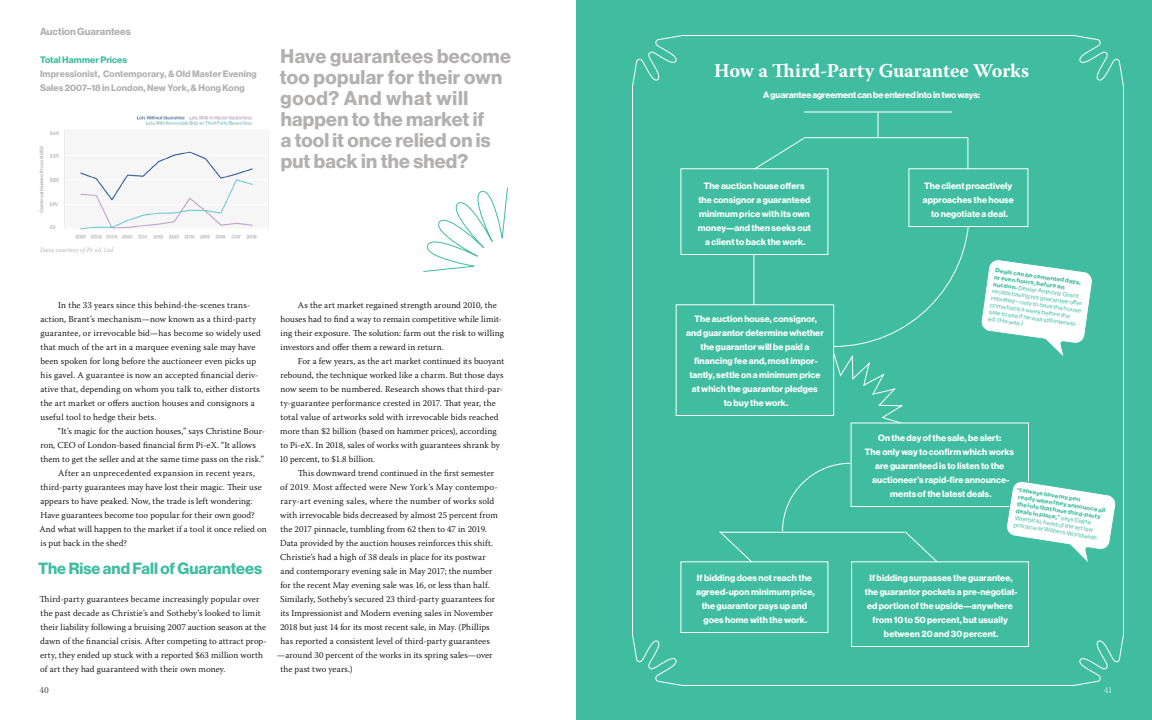
<style>
.page{position:relative;width:1152px;height:720px;background:#fff}
.page>*{position:absolute;margin:0;border:0;box-sizing:border-box;transform-origin:0 0}
.t1{font:700 19.5px/21px "Haas Grot Disp 75";letter-spacing:.01em;color:#b3b0b0}
.t2{font:700 19.5px "Warnock Pro";color:#fff}
.t3{font:700 16px "Haas Grot Disp 75";color:#40bda1}
.t4{font:700 10px "Haas Grot Disp 75";letter-spacing:.005em;color:#b3b0b0}
.t5{font:700 9.2px/14px "Haas Grot Disp 75";letter-spacing:.01em;color:#b3b0b0}
.t6{font:700 9.2px "Haas Grot Disp 75";letter-spacing:.01em;color:#40bda1}
.t7{font:300 9px/14px "Warnock Pro";letter-spacing:.01em;color:#000}
.t8{font:700 9px/14px "Haas Grot Disp 75";letter-spacing:.01em;color:#fff;text-align:center}
.t9{font:300 9px "Warnock Pro";letter-spacing:.03em;color:#000}
.t10{font:700 9px "Haas Grot Disp 75";letter-spacing:-.01em;color:#fff}
.t11{font:9px "Warnock Pro Light Disp";color:#000}
.t12{font:9px "Warnock Pro Light Disp";color:#fff}
.t13{font:italic 6.5px "Warnock Pro";letter-spacing:.025em;color:#b3b0b0}
.t14{font:6px/7px "Haas Grot Disp 55 Roman";color:#40bda1;scale:1.08 1}
.t15{font:700 6px/7px "Haas Grot Disp 75";color:#40bda1;scale:1.08 1}
.s1{font-family:"Haas Grot Disp 75";font-weight:700}
.s2{font-family:"Haas Grot Disp 55 Roman";font-weight:400}
</style>
<div class="page">
<div style="left:576px;top:0;width:576px;height:720px;background:#40bda1"></div>
<svg style="left:423px;top:187px;width:85px;height:85px"></svg>
<svg style="left:632px;top:35px;width:492px;height:651px"></svg>
<img style="left:39px;top:115px;width:230px;height:124px">
<hr style="left:804px;top:112px;width:148px;height:1px;background:#fff">
<p class="t4" style="left:40px;top:26px;width:92px">Auction Guarantees</p>
<h1 class="t1" style="left:280px;top:46px;width:233px">Have guarantees become too popular for their own good? And what will happen to the market if<br>a tool it once relied on is put back in the shed?</h1>
<p class="t6" style="left:40px;top:54px;width:89px">Total Hammer Prices</p>
<p class="t5" style="left:40px;top:67px;width:218px">Impressionist, Contemporary, &amp; Old Master Evening<br>Sales 2007–18 in London, New York, &amp; Hong Kong</p>
<h1 class="t2" style="left:714px;top:59px;width:316px">How a Third-Party Guarantee Works</h1>
<p class="t10" style="left:763px;top:90px;width:218px">A guarantee agreement can be entered into in two ways:</p>
<p class="t13" style="left:40px;top:246px;width:75px">Data courtesy of Pi-eX Ltd</p>
<p class="t7" style="left:40px;top:298px;width:222px;text-indent:18px">In the 33 years since this behind-the-scenes trans&shy;action, Brant’s mechanism—now known as a third-party guarantee, or irrevocable bid—has become so widely used that much of the art in a marquee evening sale may have been spoken for long before the auctioneer even picks up his gavel. A guarantee is now an accepted financial deriv&shy;ative that, depending on whom you talk to, either distorts the art market or offers auction houses and consignors a useful tool to hedge their bets.</p>
<p class="t7" style="left:58px;top:424px;width:209px">“It’s magic for the auction houses,” says Christine Bour-</p>
<p class="t7" style="left:40px;top:438px;width:217px">ron, CEO of London-based financial firm Pi-eX. “It allows</p>
<p class="t7" style="left:40px;top:452px;width:225px">them to get the seller and at the same time pass on the risk.”</p>
<p class="t7" style="left:58px;top:466px;width:199px">After an unprecedented expansion in recent years,</p>
<p class="t7" style="left:40px;top:480px;width:223px">third-party guarantees may have lost their magic. Their use</p>
<p class="t7" style="left:40px;top:494px;width:214px">appears to have peaked. Now, the trade is left wondering:</p>
<p class="t7" style="left:40px;top:508px;width:216px">Have guarantees become too popular for their own good?</p>
<p class="t7" style="left:39px;top:522px;width:229px">And what will happen to the market if a tool it once relied on</p>
<p class="t7" style="left:41px;top:536px;width:88px">is put back in the shed?</p>
<h2 class="t3" style="left:38px;top:559px;width:225px">The Rise and Fall of Guarantees</h2>
<p class="t7" style="left:40px;top:592px;width:229px">Third-party guarantees became increasingly popular over the past decade as Christie’s and Sotheby’s looked to limit their liability following a bruising 2007 auction season at the dawn of the financial crisis. After competing to attract prop&shy;erty, they ended up stuck with a reported $63 million worth of art they had guaranteed with their own money.</p>
<p class="t7" style="left:281px;top:298px;width:225px;text-indent:17px">As the art market regained strength around 2010, the houses had to find a way to remain competitive while limit&shy;ing their exposure. The solution: farm out the risk to willing investors and offer them a reward in return.</p>
<p class="t7" style="left:280px;top:354px;width:226px;text-indent:18px">For a few years, as the art market continued its buoyant rebound, the technique worked like a charm. But those days now seem to be numbered. Research shows that third-par&shy;ty-guarantee performance crested in 2017. That year, the total value of artworks sold with irrevocable bids reached more than $2 billion (based on hammer prices), according to Pi-eX. In 2018, sales of works with guarantees shrank by 10 percent, to $1.8 billion.</p>
<p class="t7" style="left:298px;top:466px;width:198px">This downward trend continued in the first semester</p>
<p class="t7" style="left:280px;top:480px;width:219px">of 2019. Most affected were New York’s May contempo-</p>
<p class="t9" style="left:280px;top:496px;width:216px">rary-art evening sales, where the number of works sold</p>
<p class="t7" style="left:280px;top:508px;width:219px">with irrevocable bids decreased by almost 25 percent from</p>
<p class="t7" style="left:280px;top:522px;width:208px">the 2017 pinnacle, tumbling from 62 then to 47 in 2019.</p>
<p class="t7" style="left:280px;top:536px;width:214px">Data provided by the auction houses reinforces this shift.</p>
<p class="t7" style="left:280px;top:550px;width:207px">Christie’s had a high of 38 deals in place for its postwar</p>
<p class="t7" style="left:280px;top:564px;width:214px">and contemporary evening sale in May 2017; the number</p>
<p class="t7" style="left:280px;top:578px;width:211px">for the recent May evening sale was 16, or less than half.</p>
<p class="t7" style="left:280px;top:592px;width:216px">Similarly, Sotheby’s secured 23 third-party guarantees for</p>
<p class="t7" style="left:281px;top:606px;width:214px">its Impressionist and Modern evening sales in November</p>
<p class="t7" style="left:280px;top:620px;width:211px">2018 but just 14 for its most recent sale, in May. (Phillips</p>
<p class="t7" style="left:281px;top:634px;width:211px">has reported a consistent level of third-party guarantees</p>
<p class="t7" style="left:277px;top:648px;width:217px">—around 30 percent of the works in its spring sales—over</p>
<p class="t7" style="left:280px;top:662px;width:74px">the past two years.)</p>
<p class="t8" style="left:698px;top:179px;width:115px">The auction house offers the consignor a guaranteed minimum price with its own money—and then seeks out a client to back the work.</p>
<p class="t8" style="left:686px;top:312px;width:139px">The auction house, consignor, and guarantor determine whether the guarantor will be paid a financing fee and, most impor&shy;tantly, settle on a minimum price at which the guarantor pledges<br>to buy the work.</p>
<p class="t8" style="left:696px;top:571px;width:120px">If bidding does not reach the agreed-upon minimum price, the guarantor pays up and goes home with the work.</p>
<p class="t8" style="left:923px;top:179px;width:93px">The client proactively approaches the house to negotiate a deal.</p>
<p class="t15" style="left:995px;top:267px;width:82px;rotate:8deg">Deals can be cemented days, or even hours, before an</p>
<p class="t14" style="left:993px;top:281px;width:86px;rotate:8deg"><span class="s1">auction.</span> Dealer Anthony Grant recalls having his guarantee off er rebuff ed—only to have the house come back a week before the sale to see if he was still interest&shy;ed. (He was.)</p>
<p class="t8" style="left:865px;top:431px;width:151px">On the day of the sale, be alert:<br>The only way to confirm which works are guaranteed is to listen to the auctioneer’s rapid-fire announce&shy;ments of the latest deals.</p>
<p class="t15" style="left:1020px;top:486px;width:83px;text-indent:-2px;rotate:9deg">“I always have my pen<br>ready when they announce all the lots that have third-party deals in place,”<span class="s2">says Diana</span></p>
<p class="t14" style="left:1015px;top:514px;width:81px;rotate:9deg">Wierbicki, head of the art law practice at Withers Worldwide.</p>
<p class="t8" style="left:865px;top:571px;width:154px">If bidding surpasses the guarantee, the guarantor pockets a pre-negotiat&shy;ed portion of the upside—anywhere from 10 to 50 percent, but usually between 20 and 30 percent.</p>
<p class="t11" style="left:40px;top:685px;width:10px">40</p>
<p class="t12" style="left:1104px;top:685px;width:10px">41</p>
</div>
